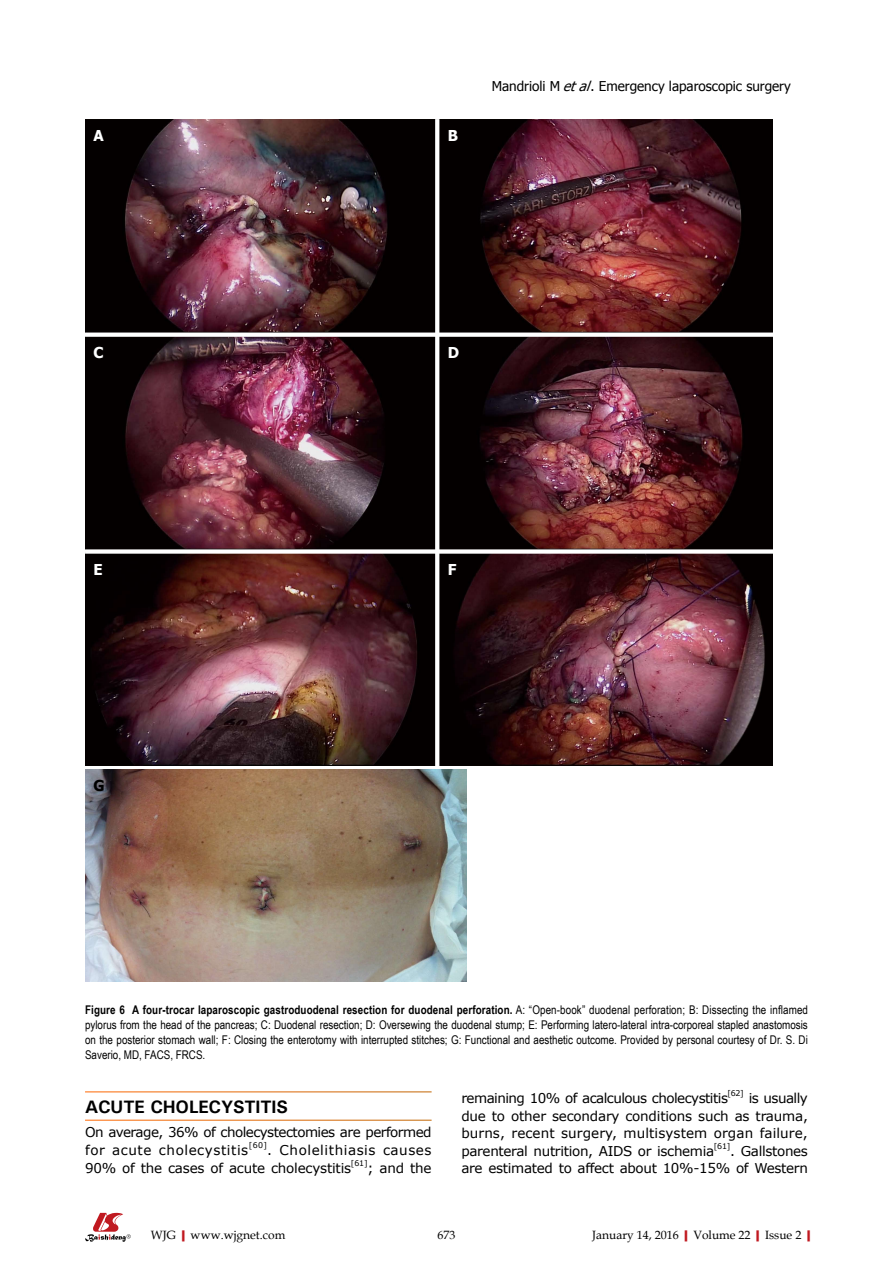
<style>
.page{position:relative;width:893px;height:1263px;background:#fff}
.page>*{position:absolute;margin:0;border:0;box-sizing:border-box;transform-origin:0 0}
.t1{font:700 18px "Univers";letter-spacing:-.01em;color:#000}
.t2{font:700 15px "Tahoma";color:#fff}
.t3{font:700 15px "Tahoma";color:#000}
.t4{font:13.5px/17.5px "Verdana";letter-spacing:-.025em;color:#000}
.t5{font:13.5px "Tahoma";color:#000}
.t6{font:12px/15px "Arial Narrow";color:#000;text-align:justify}
.t7{font:12px "Book Antiqua";color:#000}
.t8{font:7.8px "Verdana";letter-spacing:-.02em;color:#000}
.s1{font-style:italic}
.s2{font-weight:700}
.s3{font-weight:700;color:#c01920}
</style>
<div class="page">
<svg style="left:85px;top:1213px;width:46px;height:29px"></svg>
<img style="left:85px;top:119px;width:687px;height:646px">
<svg style="left:435px;top:119px;width:4px;height:647px"></svg>
<svg style="left:85px;top:333px;width:688px;height:4px"></svg>
<div style="left:85px;top:549px;width:691px;height:5px;background:#fff"></div>
<img style="left:85px;top:769px;width:381px;height:213px">
<p class="t2" style="left:94px;top:125px;width:12px">A</p>
<p class="t2" style="left:448px;top:125px;width:12px">B</p>
<p class="t5" style="left:492px;top:77px;width:301px">Mandrioli M <span class="s1">etal</span>. Emergency laparoscopic surgery</p>
<p class="t2" style="left:94px;top:342px;width:12px">C</p>
<p class="t2" style="left:448px;top:342px;width:13px">D</p>
<p class="t2" style="left:94px;top:559px;width:11px">E</p>
<p class="t2" style="left:448px;top:559px;width:10px">F</p>
<p class="t3" style="left:94px;top:775px;width:13px">G</p>
<p class="t6" style="left:85px;top:1002px;width:724px"><span class="s2">Figure 6 A four-trocar laparoscopic gastroduodenal resection for duodenal perforation.</span> A: “Open-book” duodenal perforation; B: Dissecting the inflamed pylorus from the head of the pancreas; C: Duodenal resection; D: Oversewing the duodenal stump; E: Performing latero-lateral intra-corporeal stapled anastomosis on the posterior stomach wall; F: Closing the enterotomy with interrupted stitches; G: Functional and aesthetic outcome. Provided by personal courtesy of Dr. S. Di Saverio, MD, FACS, FRCS.</p>
<p class="t1" style="left:85px;top:1095px;width:204px">ACUTE CHOLECYSTITIS</p>
<p class="t4" style="left:85px;top:1122px;width:348px;line-height:18.3px">On average, 36% of cholecystectomies are performed for acute cholecystitis</p>
<p class="t8" style="left:249px;top:1140px;width:20px">[60]</p>
<p class="t4" style="left:85px;top:1140px;width:348px;line-height:18.3px;text-indent:182px">. Cholelithiasis causes<br>90% of the cases of acute cholecystitis</p>
<p class="t8" style="left:351px;top:1158px;width:18px">[61]</p>
<p class="t4" style="left:368px;top:1159px;width:66px">; and the</p>
<p class="t4" style="left:461px;top:1089px;width:268px">remaining 10% of acalculous cholecystitis</p>
<p class="t8" style="left:727px;top:1088px;width:18px">[62]</p>
<p class="t4" style="left:461px;top:1089px;width:348px;text-align:justify;text-indent:287px">is usually due to other secondary conditions such as trauma, burns, recent surgery, multisystem organ failure, parenteral nutrition, AIDS or ischemia</p>
<p class="t8" style="left:714px;top:1141px;width:18px">[61]</p>
<p class="t4" style="left:461px;top:1142px;width:348px;text-align:right">. Gallstones<br>are estimated to affect about 10%-15% of Western</p>
<p class="t7" style="left:151px;top:1226px;width:136px">WJG<span class="s3">|</span>www.wjgnet.com</p>
<p class="t7" style="left:437px;top:1226px;width:19px">673</p>
<p class="t7" style="left:592px;top:1226px;width:225px">January 14, 2016<span class="s3">|</span>Volume 22<span class="s3">|</span>Issue 2<span class="s3">|</span></p>
</div>
